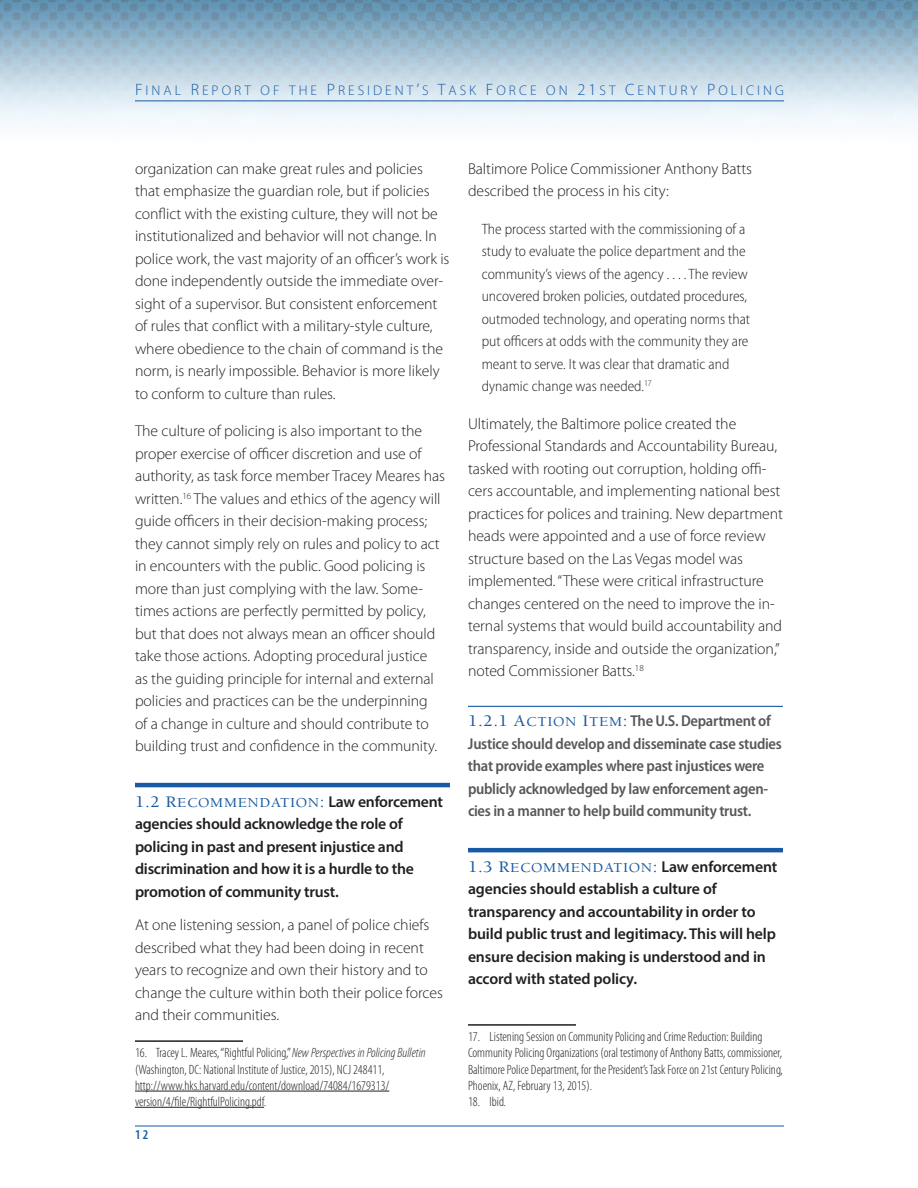
<style>
.page{position:relative;width:918px;height:1188px;background:#fff}
.page>*{position:absolute;margin:0;border:0;box-sizing:border-box;transform-origin:0 0}
.Body_Text{font:300 15.75px/22.5px "Myriad Pro";letter-spacing:-.005em;color:#231f20}
.t1{font:600 15.75px/22.5px "Myriad Pro";letter-spacing:-.015em;color:#231f20}
.t2{font:600 semi-condensed 15.75px/22.5px "Myriad Pro";letter-spacing:-.02em;color:#57585a}
.Block_Text{font:300 semi-condensed 15px/22.5px "Myriad Pro";color:#231f20}
.t3{font:14.1px "Myriad Pro Light SC850";letter-spacing:.215em;color:#185aa3}
.Footnote_text{font:300 condensed 13.5px/16.2px "Myriad Pro";color:#231f20}
.t4{font:13.5px "Myriad Pro Semibold Cond SC850";color:#185aa3}
.s1{font-size:16.5px}
.s2{font-family:"Berkeley Std Medium SC850";font-weight:400;font-size:16.5px;color:#185aa3}
.s3{font-family:"Berkeley Std Medium SC850";font-weight:400;font-size:14.1px;color:#185aa3}
.s4{font-style:italic}
.s5{font-family:"Berkeley Std Medium SC850";font-weight:400;font-stretch:normal;font-size:16.5px;color:#185aa3}
.s6{font-family:"Berkeley Std Medium SC850";font-weight:400;font-stretch:normal;font-size:14.1px;color:#185aa3}
</style>
<div class="page">
<img style="left:0;top:0;width:918px;height:124px">
<hr style="left:135px;top:100px;width:649px;height:1px;background:#185aa3">
<hr style="left:135px;top:1126px;width:649px;height:1px;background:#185aa3">
<hr style="left:135px;top:783px;width:315px;height:4px;background:#185aa3">
<hr style="left:135px;top:1040px;width:108px;height:2px;background:#231f20">
<hr style="left:135px;top:1091px;width:254px;height:1px;background:#231f20">
<hr style="left:135px;top:1107px;width:129px;height:1px;background:#231f20">
<hr style="left:468px;top:706px;width:315px;height:1px;background:#185aa3">
<hr style="left:468px;top:848px;width:315px;height:4px;background:#185aa3">
<hr style="left:468px;top:1024px;width:108px;height:2px;background:#231f20">
<p class="t3" style="left:135px;top:81px;width:650px"><span class="s1">F</span>INAL <span class="s1">R</span>EPOR T OF THE <span class="s1">P</span> RESIDENT<span class="s1">’</span>S <span class="s1">T</span>ASK <span class="s1">F</span>OR CE ON <span class="s1">21</span>ST <span class="s1">C</span>ENTURY <span class="s1">P</span> OLICING</p>
<p class="Body_Text" style="left:135px;top:157px;width:316px">organization can make great rules and policies that emphasize the guardian role, but if policies conflict with the existing culture, they will not be institutionalized and behavior will not change. In police work, the vast majority of an officer’s work is done independently outside the immediate over&shy;sight of a supervisor. But consistent enforcement of rules that conflict with a military-style culture, where obedience to the chain of command is the norm, is nearly impossible. Behavior is more likely to conform to culture than rules.</p>
<p class="Body_Text" style="left:135px;top:420px;width:312px">The culture of policing is also important to the proper exercise of officer discretion and use of authority, as task force member Tracey Meares has written.<sup>16</sup> The values and ethics of the agency will guide officers in their decision-making process; they cannot simply rely on rules and policy to act in encounters with the public. Good policing is more than just complying with the law. Some&shy;times actions are perfectly permitted by policy, but that does not always mean an officer should take those actions. Adopting procedural justice<br>as the guiding principle for internal and external policies and practices can be the underpinning<br>of a change in culture and should contribute to building trust and confidence in the community.</p>
<h3 class="t1" style="left:135px;top:790px;width:309px"><span class="s2">1.2 R</span><span class="s3">ECOMMENDATION</span><span class="s2">:</span> Law enforcement agencies should acknowledge the role of policing in past and present injustice and discrimination and how it is a hurdle to the promotion of community trust.</h3>
<p class="Body_Text" style="left:135px;top:913px;width:309px">At one listening session, a panel of police chiefs described what they had been doing in recent years to recognize and own their history and to change the culture within both their police forces and their communities.</p>
<p class="Footnote_text" style="left:135px;top:1045px;width:292px">16. Tracey L. Meares, “Rightful Policing,” <span class="s4">New Perspectives in Policing Bulletin </span>(Washington, DC: National Institute of Justice, 2015), NCJ 248411, http://www.hks.harvard.edu/content/download/74084/1679313/ version/4/file/RightfulPolicing.pdf.</p>
<p class="t4" style="left:135px;top:1126px;width:15px">12</p>
<p class="Body_Text" style="left:468px;top:157px;width:286px">Baltimore Police Commissioner Anthony Batts described the process in his city:</p>
<p class="Block_Text" style="left:482px;top:217px;width:270px">The process started with the commissioning of a study to evaluate the police department and the community’s views of the agency . . . . The review uncovered broken policies, outdated procedures, outmoded technology, and operating norms that put officers at odds with the community they are meant to serve. It was clear that dramatic and dynamic change was needed.<sup>17</sup></p>
<p class="Body_Text" style="left:468px;top:412px;width:316px">Ultimately, the Baltimore police created the Professional Standards and Accountability Bureau, tasked with rooting out corruption, holding offi&shy;cers accountable, and implementing national best practices for polices and training. New department heads were appointed and a use of force review structure based on the Las Vegas model was implemented. “These were critical infrastructure changes centered on the need to improve the in&shy;ternal systems that would build accountability and transparency, inside and outside the organization,” noted Commissioner Batts.<sup>18</sup></p>
<p class="t2" style="left:468px;top:710px;width:315px"><span class="s5">1.2.1 A</span><span class="s6">CTION</span> <span class="s5">I</span><span class="s6">TEM</span><span class="s5">:</span> The U.S. Department of Justice should develop and disseminate case studies that provide examples where past injustices were publicly acknowledged by law enforcement agen&shy;cies in a manner to help build community trust.</p>
<h3 class="t1" style="left:468px;top:855px;width:311px"><span class="s2">1.3 R</span><span class="s3">ECOMMENDATION</span><span class="s2">:</span> Law enforcement agencies should establish a culture of transparency and accountability in order to build public trust and legitimacy. This will help ensure decision making is understood and in accord with stated policy.</h3>
<p class="Footnote_text" style="left:468px;top:1028px;width:316px">17. Listening Session on Community Policing and Crime Reduction: Building Community Policing Organizations (oral testimony of Anthony Batts, commissioner, Baltimore Police Department, for the President’s Task Force on 21st Century Policing, Phoenix, AZ, February 13, 2015).</p>
<p class="Footnote_text" style="left:468px;top:1093px;width:40px">18. Ibid.</p>
</div>
